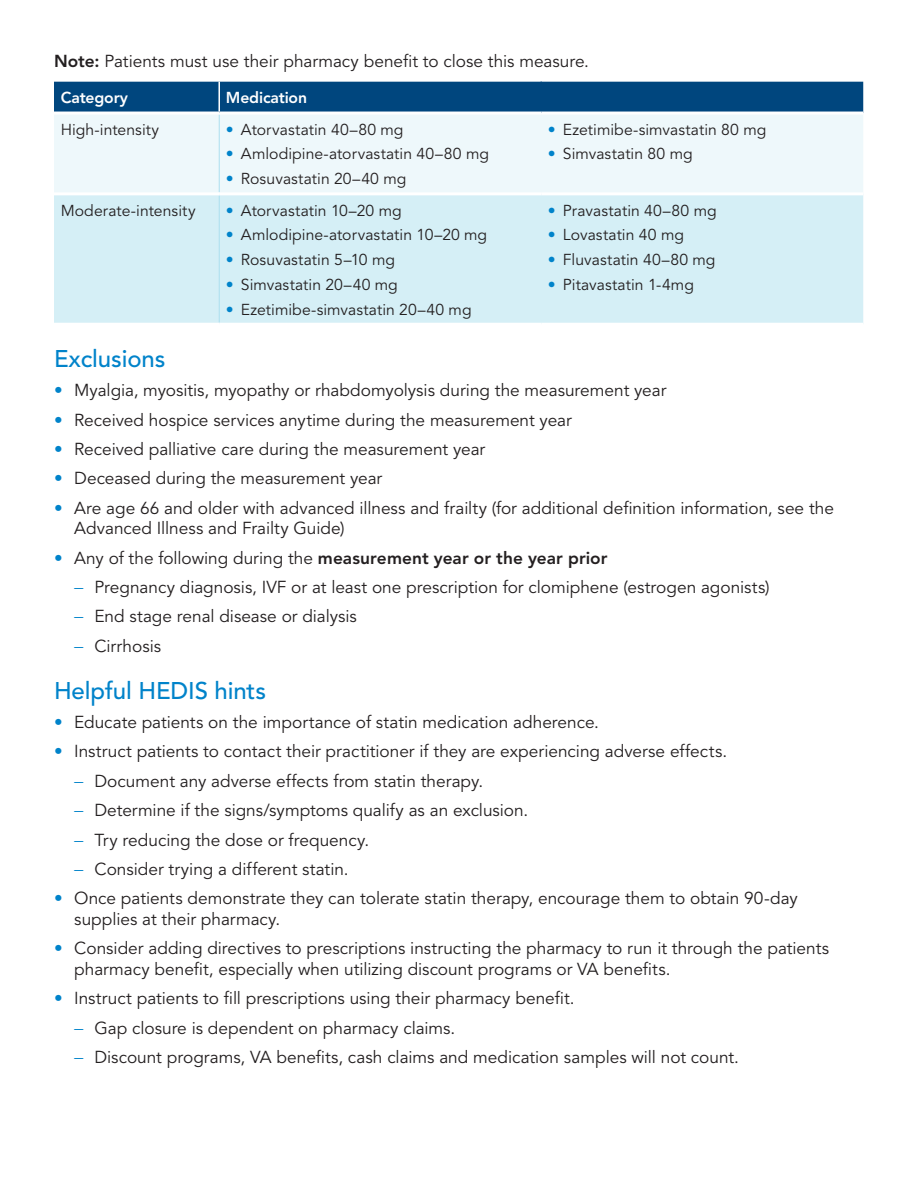
<style>
.page{position:relative;width:918px;height:1188px;background:#fff}
.page>*{position:absolute;margin:0;border:0;box-sizing:border-box;transform-origin:0 0}
.HEDIS_sub{font:500 24px "Avenir LT Std";letter-spacing:-.005em;color:#0083ca}
.Body_text{font:17.25px/20.7px "Avenir LT Std";color:#231f20}
.t1{font:800 17.25px "Avenir LT Std";letter-spacing:.005em;color:#231f20}
.Chart_-_Body{font:15.75px "Avenir LT Std";color:#231f20}
.t2{font:800 15.75px "Avenir LT Std";letter-spacing:-.01em;color:#fff}
.s1{font-weight:800}
.s2{color:#0083ca}
.s3{font-weight:400;color:#0083ca}
.s4{font-weight:400}
</style>
<div class="page">
<div style="left:54px;top:82px;width:809px;height:30px;background:#00467e"></div>
<div style="left:54px;top:115px;width:809px;height:77px;background:#eef8fb"></div>
<div style="left:54px;top:195px;width:809px;height:128px;background:#d5eff6"></div>
<hr style="left:540px;top:82px;width:2px;height:30px;background:#00467e">
<hr style="left:219px;top:115px;width:1px;height:77px;background:#acdfef">
<hr style="left:219px;top:195px;width:1px;height:128px;background:#acdfef">
<hr style="left:218px;top:82px;width:2px;height:30px;background:#fff">
<p class="Body_text" style="left:54px;top:51px;width:537px"><span class="s1">Note:</span> Patients must use their pharmacy benefit to close this measure.</p>
<p class="t2" style="left:61px;top:89px;width:69px">Category</p>
<p class="t2" style="left:226px;top:89px;width:83px">Medication</p>
<p class="Chart_-_Body" style="left:61px;top:120px;width:100px">High-intensity</p>
<p class="Chart_-_Body" style="left:226px;top:120px;width:179px"><span class="s2">•</span> Atorvastatin 40–80 mg</p>
<p class="Chart_-_Body" style="left:226px;top:145px;width:265px"><span class="s2">•</span> Amlodipine-atorvastatin 40–80 mg</p>
<p class="Chart_-_Body" style="left:226px;top:170px;width:182px"><span class="s2">•</span> Rosuvastatin 20–40 mg</p>
<p class="Chart_-_Body" style="left:548px;top:120px;width:220px"><span class="s2">•</span> Ezetimibe-simvastatin 80 mg</p>
<p class="Chart_-_Body" style="left:548px;top:145px;width:146px"><span class="s2">•</span> Simvastatin 80 mg</p>
<p class="Chart_-_Body" style="left:61px;top:201px;width:136px">Moderate-intensity</p>
<p class="Chart_-_Body" style="left:226px;top:201px;width:177px"><span class="s2">•</span> Atorvastatin 10–20 mg</p>
<p class="Chart_-_Body" style="left:226px;top:226px;width:263px"><span class="s2">•</span> Amlodipine-atorvastatin 10–20 mg</p>
<p class="Chart_-_Body" style="left:226px;top:251px;width:171px"><span class="s2">•</span> Rosuvastatin 5–10 mg</p>
<p class="Chart_-_Body" style="left:226px;top:275px;width:173px"><span class="s2">•</span> Simvastatin 20–40 mg</p>
<p class="Chart_-_Body" style="left:226px;top:300px;width:247px"><span class="s2">•</span> Ezetimibe-simvastatin 20–40 mg</p>
<p class="Chart_-_Body" style="left:548px;top:201px;width:170px"><span class="s2">•</span> Pravastatin 40–80 mg</p>
<p class="Chart_-_Body" style="left:548px;top:226px;width:138px"><span class="s2">•</span> Lovastatin 40 mg</p>
<p class="Chart_-_Body" style="left:548px;top:251px;width:169px"><span class="s2">•</span> Fluvastatin 40–80 mg</p>
<p class="Chart_-_Body" style="left:548px;top:275px;width:148px"><span class="s2">•</span> Pitavastatin 1-4mg</p>
<p class="HEDIS_sub" style="left:54px;top:345px;width:113px">Exclusions</p>
<p class="Body_text" style="left:54px;top:380px;width:614px"><span class="s2">•</span> Myalgia, myositis, myopathy or rhabdomyolysis during the measurement year</p>
<p class="Body_text" style="left:54px;top:410px;width:519px"><span class="s2">•</span> Received hospice services anytime during the measurement year</p>
<p class="Body_text" style="left:54px;top:439px;width:433px"><span class="s2">•</span> Received palliative care during the measurement year</p>
<p class="Body_text" style="left:54px;top:468px;width:330px"><span class="s2">•</span> Deceased during the measurement year</p>
<p class="Body_text" style="left:74px;top:498px;width:761px;text-indent:-20px"><span class="s2">•</span> Are age 66 and older with advanced illness and frailty (for additional definition information, see the<br>Advanced Illness and Frailty Guide)</p>
<p class="t1" style="left:54px;top:547px;width:555px"><span class="s3">•</span> <span class="s4">Any of the following during the</span> measurement year or the year prior</p>
<p class="Body_text" style="left:74px;top:577px;width:697px"><span class="s2">−</span> Pregnancy diagnosis, IVF or at least one prescription for clomiphene (estrogen agonists)</p>
<p class="Body_text" style="left:74px;top:607px;width:284px"><span class="s2">−</span> End stage renal disease or dialysis</p>
<p class="Body_text" style="left:74px;top:636px;width:88px"><span class="s2">−</span> Cirrhosis</p>
<p class="HEDIS_sub" style="left:54px;top:677px;width:214px">Helpful HEDIS hints</p>
<p class="Body_text" style="left:54px;top:712px;width:547px"><span class="s2">•</span> Educate patients on the importance of statin medication adherence.</p>
<p class="Body_text" style="left:54px;top:742px;width:675px"><span class="s2">•</span> Instruct patients to contact their practitioner if they are experiencing adverse effects.</p>
<p class="Body_text" style="left:74px;top:771px;width:410px"><span class="s2">−</span> Document any adverse effects from statin therapy.</p>
<p class="Body_text" style="left:74px;top:800px;width:456px"><span class="s2">−</span> Determine if the signs/symptoms qualify as an exclusion.</p>
<p class="Body_text" style="left:74px;top:830px;width:297px"><span class="s2">−</span> Try reducing the dose or frequency.</p>
<p class="Body_text" style="left:74px;top:859px;width:276px"><span class="s2">−</span> Consider trying a different statin.</p>
<p class="Body_text" style="left:74px;top:888px;width:725px;text-indent:-20px"><span class="s2">•</span> Once patients demonstrate they can tolerate statin therapy, encourage them to obtain 90‑day supplies at their pharmacy.</p>
<p class="Body_text" style="left:74px;top:938px;width:756px;text-indent:-20px"><span class="s2">•</span> Consider adding directives to prescriptions instructing the pharmacy to run it through the patients pharmacy benefit, especially when utilizing discount programs or VA benefits.</p>
<p class="Body_text" style="left:54px;top:988px;width:522px"><span class="s2">•</span> Instruct patients to fill prescriptions using their pharmacy benefit.</p>
<p class="Body_text" style="left:74px;top:1018px;width:383px"><span class="s2">−</span> Gap closure is dependent on pharmacy claims.</p>
<p class="Body_text" style="left:74px;top:1047px;width:666px"><span class="s2">−</span> Discount programs, VA benefits, cash claims and medication samples will not count.</p>
</div>
